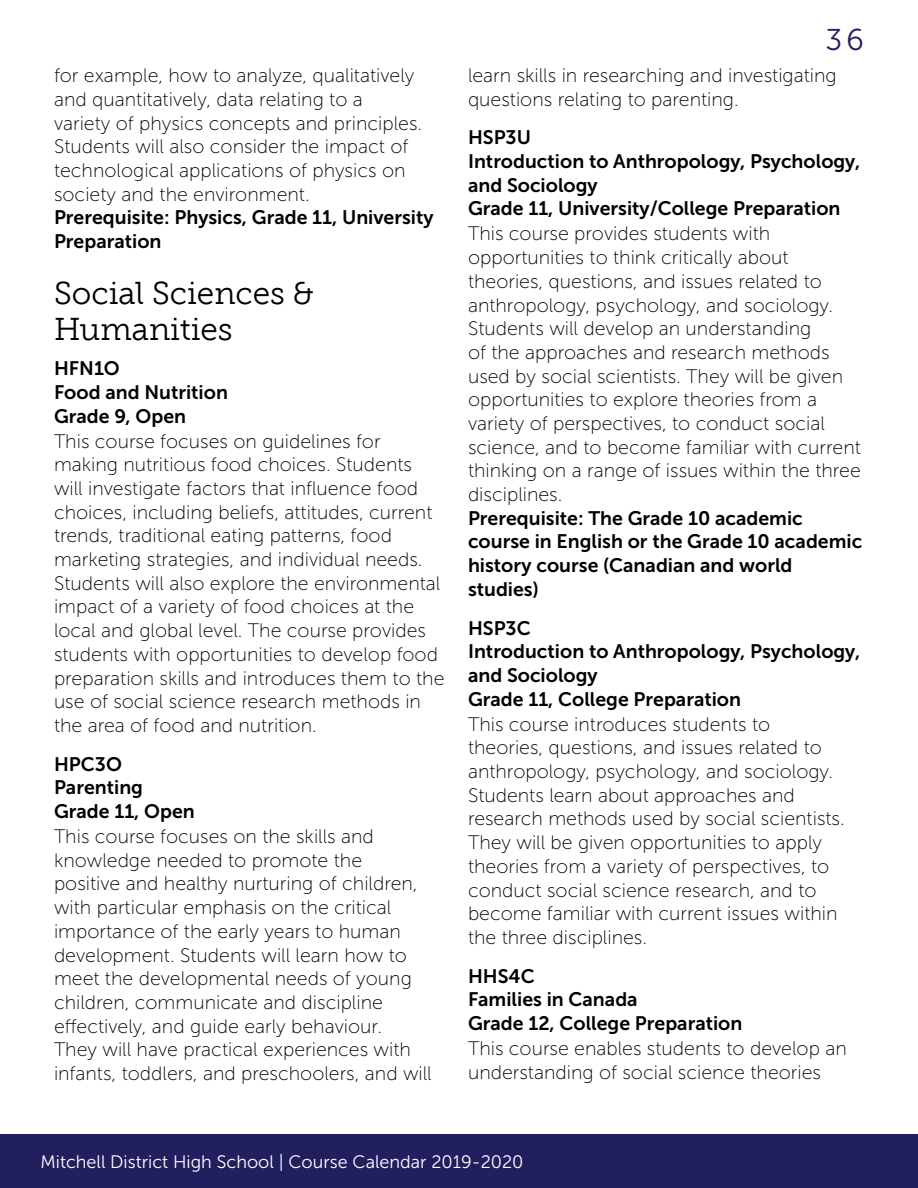
<style>
.page{position:relative;width:918px;height:1188px;background:#fff}
.page>*{position:absolute;margin:0;border:0;box-sizing:border-box;transform-origin:0 0}
.t1{font:31.5px/36px "Museo Slab 300";color:#000}
.t2{font:30px "Museo Sans 300";color:#221f5f}
.t3{font:19.5px/23.7px "Museo Sans 100";color:#000}
.t4{font:19.5px/23.7px "Museo Sans 700";color:#000}
.t5{font:18px "Museo Sans 300";color:#fff}
</style>
<div class="page">
<div style="left:0;top:1134px;width:918px;height:54px;background:#221f5f"></div>
<p class="t3" style="left:54px;top:64px;width:370px">for example, how to analyze, qualitatively and quantitatively, data relating to a variety of physics concepts and principles.<br>Students will also consider the impact of technological applications of physics on society and the environment.</p>
<p class="t4" style="left:54px;top:206px;width:381px">Prerequisite: Physics, Grade 11, University<br>Preparation</p>
<h1 class="t1" style="left:54px;top:275px;width:261px">Social Sciences &amp;<br>Humanities</h1>
<p class="t4" style="left:54px;top:357px;width:175px">HFN1O<br>Food and Nutrition<br>Grade 9, Open</p>
<p class="t3" style="left:54px;top:429px;width:392px">This course focuses on guidelines for making nutritious food choices. Students will investigate factors that influence food choices, including beliefs, attitudes, current trends, traditional eating patterns, food marketing strategies, and individual needs.<br>Students will also explore the environmental impact of a variety of food choices at the local and global level. The course provides students with opportunities to develop food preparation skills and introduces them to the use of social science research methods in the area of food and nutrition.</p>
<p class="t4" style="left:54px;top:752px;width:142px">HPC3O<br>Parenting<br>Grade 11, Open</p>
<p class="t3" style="left:54px;top:825px;width:379px">This course focuses on the skills and knowledge needed to promote the positive and healthy nurturing of children, with particular emphasis on the critical importance of the early years to human development. Students will learn how to meet the developmental needs of young children, communicate and discipline effectively, and guide early behaviour.<br>They will have practical experiences with infants, toddlers, and preschoolers, and will</p>
<h2 class="t2" style="left:825px;top:24px;width:40px">36</h2>
<p class="t3" style="left:468px;top:64px;width:370px">learn skills in researching and investigating questions relating to parenting.</p>
<p class="t4" style="left:468px;top:126px;width:394px">HSP3U<br>Introduction to Anthropology, Psychology, and Sociology<br>Grade 11, University/College Preparation</p>
<p class="t3" style="left:468px;top:222px;width:394px">This course provides students with opportunities to think critically about theories, questions, and issues related to anthropology, psychology, and sociology.<br>Students will develop an understanding<br>of the approaches and research methods used by social scientists. They will be given opportunities to explore theories from a variety of perspectives, to conduct social science, and to become familiar with current thinking on a range of issues within the three disciplines.</p>
<p class="t4" style="left:468px;top:506px;width:396px">Prerequisite: The Grade 10 academic course in English or the Grade 10 academic history course (Canadian and world studies)</p>
<p class="t4" style="left:468px;top:616px;width:394px">HSP3C<br>Introduction to Anthropology, Psychology, and Sociology<br>Grade 11, College Preparation</p>
<p class="t3" style="left:468px;top:712px;width:378px">This course introduces students to theories, questions, and issues related to anthropology, psychology, and sociology.<br>Students learn about approaches and research methods used by social scientists.<br>They will be given opportunities to apply theories from a variety of perspectives, to conduct social science research, and to become familiar with current issues within the three disciplines.</p>
<p class="t4" style="left:468px;top:964px;width:276px">HHS4C<br>Families in Canada<br>Grade 12, College Preparation</p>
<p class="t3" style="left:468px;top:1037px;width:380px">This course enables students to develop an understanding of social science theories</p>
<p class="t5" style="left:40px;top:1152px;width:485px">Mitchell District High School | Course Calendar 2019-2020</p>
</div>
